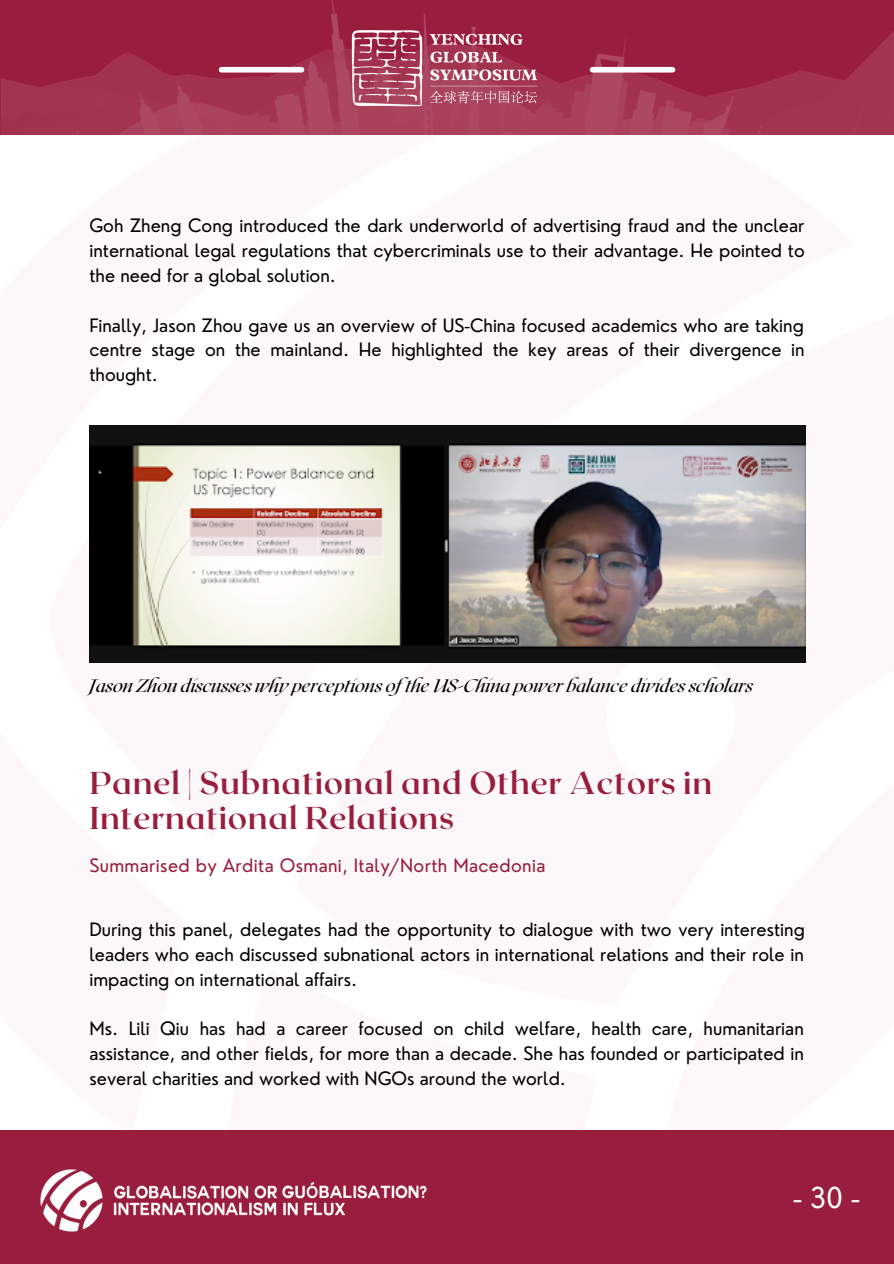
<style>
.page{position:relative;width:894px;height:1264px;background:#fff}
.page>*{position:absolute;margin:0;border:0;box-sizing:border-box;transform-origin:0 0}
.t1{font:700 31.5px/35px "Roxborough CF";letter-spacing:.02em;color:#991d3c}
.t2{font:28.05px "Nourd";color:#fff}
.t3{font:18px/24.8px "Nourd";color:#000;text-align:justify}
.t4{font:italic 18px "Roxborough CF";color:#000}
.t5{font:18px "Nourd";letter-spacing:.02em;color:#991d3c}
</style>
<div class="page">
<div style="left:0;top:1130px;width:893px;height:133px;background:#991d3c"></div>
<img style="left:0;top:0;width:893px;height:134px">
<img style="left:347px;top:21px;width:200px;height:91px">
<img style="left:40px;top:1169px;width:387px;height:63px">
<div style="left:592px;top:67px;width:80px;height:6px;background:#fff"></div>
<div style="left:221px;top:67px;width:80px;height:6px;background:#fff"></div>
<img style="left:89px;top:425px;width:715px;height:237px">
<p class="t3" style="left:89px;top:213px;width:716px">Goh Zheng Cong introduced the dark underworld of advertising fraud and the unclear international legal regulations that cybercriminals use to their advantage. He pointed to the need for a global solution.</p>
<p class="t3" style="left:89px;top:312px;width:716px">Finally, Jason Zhou gave us an overview of US-China focused academics who are taking centre stage on the mainland. He highlighted the key areas of their divergence in thought.</p>
<p class="t4" style="left:89px;top:674px;width:665px">Jason Zhou discusses why perceptions ofthe US-China power balance divides scholars</p>
<h1 class="t1" style="left:89px;top:763px;width:624px">Panel | Subnational and Other Actors in<br>International Relations</h1>
<p class="t5" style="left:89px;top:853px;width:457px">Summarised by Ardita Osmani, Italy/North Macedonia</p>
<p class="t3" style="left:89px;top:916px;width:716px">During this panel, delegates had the opportunity to dialogue with two very interesting leaders who each discussed subnational actors in international relations and their role in impacting on international affairs.</p>
<p class="t3" style="left:89px;top:1016px;width:715px">Ms. Lili Qiu has had a career focused on child welfare, health care, humanitarian assistance, and other fields, for more than a decade. She has founded or participated in several charities and worked with NGOs around the world.</p>
<h2 class="t2" style="left:792px;top:1179px;width:69px">-30-</h2>
</div>
